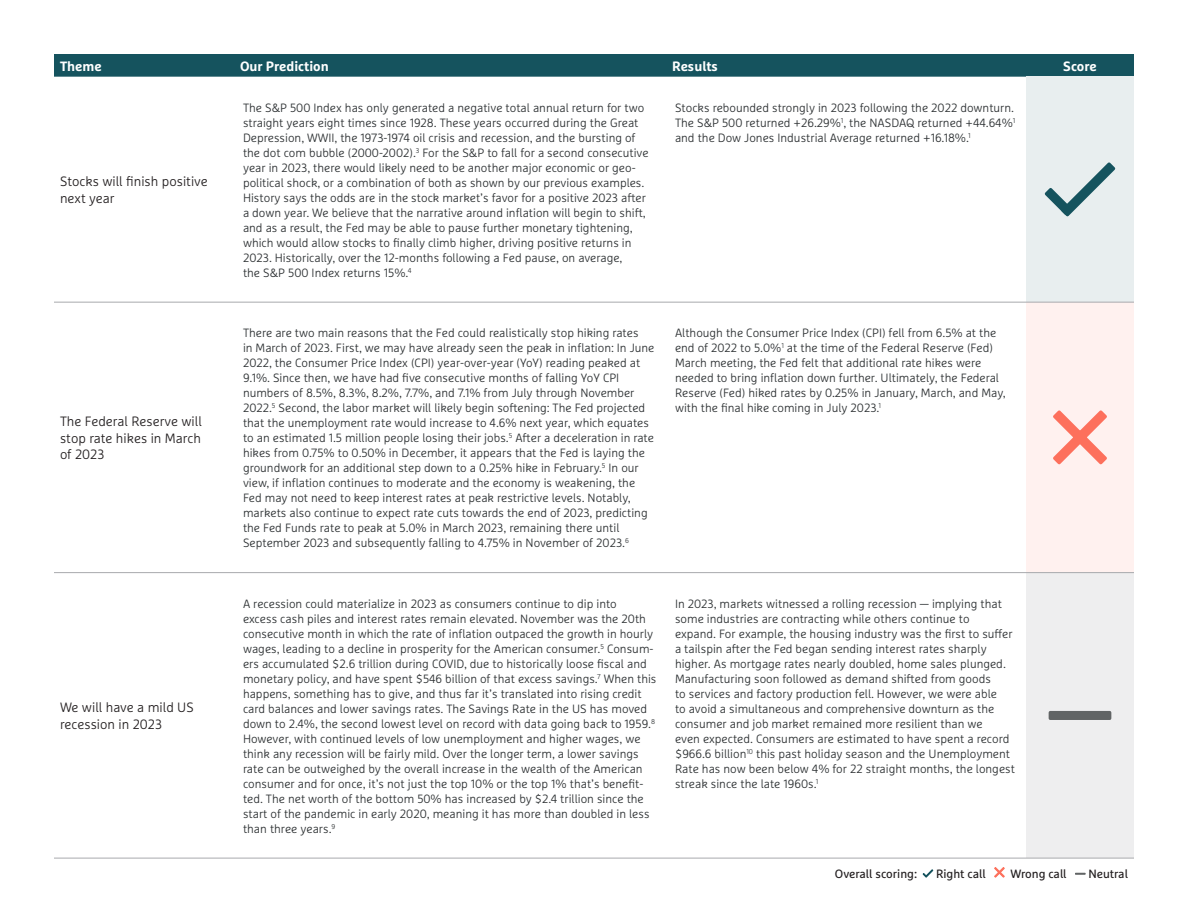
<style>
.page{position:relative;width:1188px;height:918px;background:#fff}
.page>*{position:absolute;margin:0;border:0;box-sizing:border-box;transform-origin:0 0}
.t1{font:300 13.5px/16.5px "Marselis Pro";color:#231f20}
.t2{font:700 13.5px "Marselis Pro";color:#fff}
.t3{font:300 12px/15px "Marselis Pro";color:#2c3032}
.t4{font:12px "Marselis Pro";color:#231f20}
</style>
<div class="page">
<div style="left:54px;top:54px;width:1080px;height:23px;background:#15535e"></div>
<div style="left:1026px;top:77px;width:108px;height:225px;background:#e8eeef"></div>
<div style="left:1026px;top:302px;width:108px;height:271px;background:#fff1ef"></div>
<div style="left:1026px;top:573px;width:108px;height:285px;background:#eeeeef"></div>
<hr style="left:54px;top:302px;width:180px;height:1px;background:#a8a9ad">
<hr style="left:234px;top:302px;width:432px;height:1px;background:#a8a9ad">
<hr style="left:666px;top:302px;width:360px;height:1px;background:#a8a9ad">
<hr style="left:1026px;top:302px;width:108px;height:1px;background:#a8a9ad">
<hr style="left:54px;top:572px;width:180px;height:1px;background:#a8a9ad">
<hr style="left:234px;top:572px;width:432px;height:1px;background:#a8a9ad">
<hr style="left:666px;top:572px;width:360px;height:1px;background:#a8a9ad">
<hr style="left:1026px;top:572px;width:108px;height:1px;background:#a8a9ad">
<hr style="left:54px;top:858px;width:180px;height:1px;background:#a8a9ad">
<hr style="left:234px;top:858px;width:432px;height:1px;background:#a8a9ad">
<hr style="left:666px;top:858px;width:360px;height:1px;background:#a8a9ad">
<hr style="left:1026px;top:858px;width:108px;height:1px;background:#a8a9ad">
<svg style="left:1044px;top:162px;width:72px;height:55px"></svg>
<svg style="left:1053px;top:410px;width:54px;height:55px"></svg>
<svg style="left:1048px;top:711px;width:64px;height:9px"></svg>
<svg style="left:922px;top:869px;width:12px;height:9px"></svg>
<svg style="left:994px;top:867px;width:11px;height:11px"></svg>
<svg style="left:1075px;top:873px;width:11px;height:2px"></svg>
<p class="t2" style="left:60px;top:58px;width:43px">Theme</p>
<p class="t2" style="left:240px;top:58px;width:90px">Our Prediction</p>
<p class="t2" style="left:672px;top:58px;width:47px">Results</p>
<p class="t2" style="left:1063px;top:58px;width:35px">Score</p>
<p class="t1" style="left:60px;top:173px;width:149px">Stocks will finish positive next year</p>
<p class="t1" style="left:60px;top:413px;width:143px;text-align:justify">The Federal Reserve will stop rate hikes in March of 2023</p>
<p class="t1" style="left:60px;top:699px;width:135px">We will have a mild US recession in 2023</p>
<p class="t3" style="left:243px;top:100px;width:407px">The S&amp;P 500 Index has only generated a negative total annual return for two straight years eight times since 1928. These years occurred during the Great Depression, WWII, the 1973-1974 oil crisis and recession, and the bursting of the dot com bubble (2000-2002).<sup>3</sup> For the S&amp;P to fall for a second consecutive year in 2023, there would likely need to be another major economic or geo&shy;political shock, or a combination of both as shown by our previous examples.<br>History says the odds are in the stock market’s favor for a positive 2023 after a down year. We believe that the narrative around inflation will begin to shift, and as a result, the Fed may be able to pause further monetary tightening, which would allow stocks to finally climb higher, driving positive returns in 2023. Historically, over the 12-months following a Fed pause, on average,<br>the S&amp;P 500 Index returns 15%.<sup>4</sup></p>
<p class="t3" style="left:675px;top:100px;width:342px;text-align:justify">Stocks rebounded strongly in 2023 following the 2022 downturn.<br>The S&amp;P 500 returned +26.29%<sup>1</sup>, the NASDAQ returned +44.64%<sup>1 </sup>and the Dow Jones Industrial Average returned +16.18%.<sup>1</sup></p>
<p class="t3" style="left:243px;top:325px;width:413px">There are two main reasons that the Fed could realistically stop hiking rates<br>in March of 2023. First, we may have already seen the peak in inflation: In June 2022, the Consumer Price Index (CPI) year-over-year (YoY) reading peaked at 9.1%. Since then, we have had five consecutive months of falling YoY CPI numbers of 8.5%, 8.3%, 8.2%, 7.7%, and 7.1% from July through November 2022.<sup>5</sup> Second, the labor market will likely begin softening: The Fed projected that the unemployment rate would increase to 4.6% next year, which equates to an estimated 1.5 million people losing their jobs.<sup>5</sup> After a deceleration in rate hikes from 0.75% to 0.50% in December, it appears that the Fed is laying the groundwork for an additional step down to a 0.25% hike in February.<sup>5</sup> In our view, if inflation continues to moderate and the economy is weakening, the Fed may not need to keep interest rates at peak restrictive levels. Notably, markets also continue to expect rate cuts towards the end of 2023, predicting the Fed Funds rate to peak at 5.0% in March 2023, remaining there until September 2023 and subsequently falling to 4.75% in November of 2023.<sup>6</sup></p>
<p class="t3" style="left:675px;top:325px;width:332px">Although the Consumer Price Index (CPI) fell from 6.5% at the end of 2022 to 5.0%<sup>1</sup> at the time of the Federal Reserve (Fed)<br>March meeting, the Fed felt that additional rate hikes were needed to bring inflation down further. Ultimately, the Federal Reserve (Fed) hiked rates by 0.25% in January, March, and May, with the final hike coming in July 2023.<sup>1</sup></p>
<p class="t3" style="left:243px;top:596px;width:415px">A recession could materialize in 2023 as consumers continue to dip into<br>excess cash piles and interest rates remain elevated. November was the 20th consecutive month in which the rate of inflation outpaced the growth in hourly wages, leading to a decline in prosperity for the American consumer.<sup>5</sup> Consum&shy;ers accumulated $2.6 trillion during COVID, due to historically loose fiscal and monetary policy, and have spent $546 billion of that excess savings.<sup>7</sup> When this happens, something has to give, and thus far it’s translated into rising credit card balances and lower savings rates. The Savings Rate in the US has moved down to 2.4%, the second lowest level on record with data going back to 1959.<sup>8<br></sup>However, with continued levels of low unemployment and higher wages, we think any recession will be fairly mild. Over the longer term, a lower savings rate can be outweighed by the overall increase in the wealth of the American consumer and for once, it’s not just the top 10% or the top 1% that’s benefit&shy;ted. The net worth of the bottom 50% has increased by $2.4 trillion since the start of the pandemic in early 2020, meaning it has more than doubled in less than three years.<sup>9</sup></p>
<p class="t3" style="left:675px;top:596px;width:342px">In 2023, markets witnessed a rolling recession — implying that some industries are contracting while others continue to<br>expand. For example, the housing industry was the first to suffer a tailspin after the Fed began sending interest rates sharply higher. As mortgage rates nearly doubled, home sales plunged.<br>Manufacturing soon followed as demand shifted from goods<br>to services and factory production fell. However, we were able<br>to avoid a simultaneous and comprehensive downturn as the consumer and job market remained more resilient than we<br>even expected. Consumers are estimated to have spent a record $966.6 billion<sup>10</sup> this past holiday season and the Unemployment Rate has now been below 4% for 22 straight months, the longest streak since the late 1960s.<sup>1</sup></p>
<p class="t4" style="left:835px;top:866px;width:84px">Overall scoring:</p>
<p class="t4" style="left:936px;top:866px;width:51px">Right call</p>
<p class="t4" style="left:1010px;top:866px;width:58px">Wrong call</p>
<p class="t4" style="left:1088px;top:866px;width:41px">Neutral</p>
</div>
